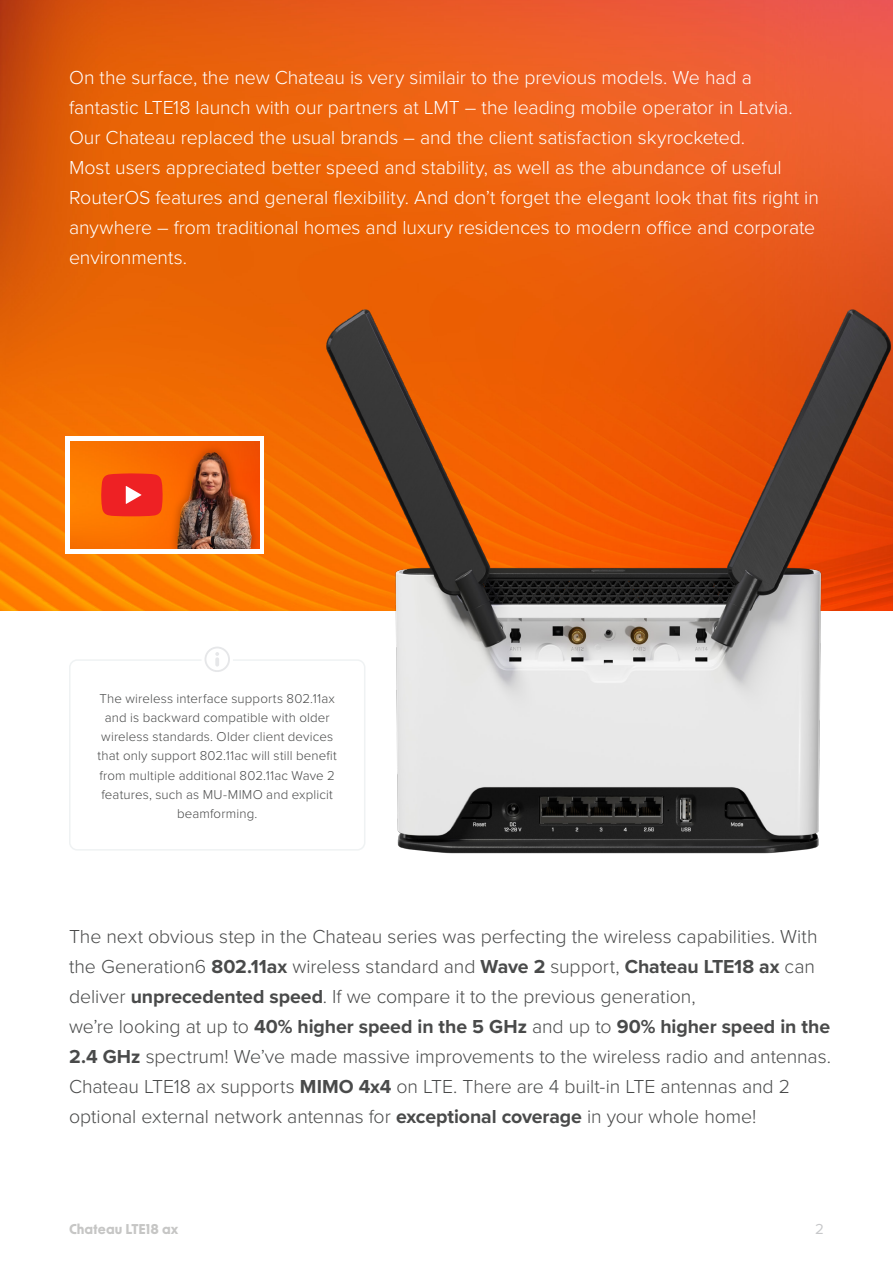
<style>
.page{position:relative;width:893px;height:1263px;background:#fff}
.page>*{position:absolute;margin:0;border:0;box-sizing:border-box;transform-origin:0 0}
.Teksts{font:300 19.5px/30px "Proxima Nova";letter-spacing:-.005em;color:#494a4a}
.Teksts-2{font:300 19.5px/30px "Proxima Nova";letter-spacing:-.005em;color:#fff}
.t1{font:15px "Proxima Nova";color:#c7c8ca}
.t2{font:700 13.5px "New Order";color:#c6c6c5}
.Teksts-3{font:300 13.35px/19.2px "Proxima Nova";letter-spacing:.01em;color:#494a4a;text-align:center}
.s1{font-weight:700}
</style>
<div class="page">
<img style="left:0;top:0;width:893px;height:611px">
<img style="left:210px;top:251px;width:683px;height:603px">
<div style="left:65px;top:436px;width:199px;height:118px;background:#fff"></div>
<img style="left:70px;top:441px;width:189px;height:107px">
<svg style="left:101px;top:473px;width:62px;height:43px;background:#f0332d"></svg>
<div style="left:69px;top:659px;width:296px;height:191px;border:2px solid #eff2f3;border-radius:8px"></div>
<div style="left:201px;top:643px;width:32px;height:32px;background:#fff;border-radius:50%"></div>
<svg style="left:204px;top:647px;width:26px;height:25px"></svg>
<p class="Teksts-2" style="left:69px;top:62px;width:751px">On the surface, the new Chateau is very similair to the previous models. We had a fantastic LTE18 launch with our partners at LMT – the leading mobile operator in Latvia.<br>Our Chateau replaced the usual brands – and the client satisfaction skyrocketed.<br>Most users appreciated better speed and stability, as well as the abundance of useful RouterOS features and general flexibility. And don’t forget the elegant look that fits right in anywhere – from traditional homes and luxury residences to modern office and corporate environments.</p>
<p class="Teksts-3" style="left:98px;top:688px;width:241px">The wireless interface supports 802.11ax and is backward compatible with older wireless standards. Older client devices that only support 802.11ac will still benefit from multiple additional 802.11ac Wave 2 features, such as MU-MIMO and explicit beamforming.</p>
<p class="Teksts" style="left:69px;top:920px;width:750px">The next obvious step in the Chateau series was perfecting the wireless capabilities. With the Generation6 <span class="s1">802.11ax</span> wireless standard and <span class="s1">Wave 2</span> support, <span class="s1">Chateau LTE18 ax</span> can deliver <span class="s1">unprecedented speed</span>. If we compare it to the previous generation,</p>
<p class="Teksts" style="left:69px;top:1010px;width:763px">we’re looking at up to <span class="s1">40% higher speed in the 5 GHz</span> and up to <span class="s1">90% higher speed in the<br>2.4 GHz</span> spectrum! We’ve made massive improvements to the wireless radio and antennas.</p>
<p class="Teksts" style="left:69px;top:1070px;width:723px">Chateau LTE18 ax supports <span class="s1">MIMO 4x4</span> on LTE. There are 4 built-in LTE antennas and 2 optional external network antennas for <span class="s1">exceptional coverage</span> in your whole home!</p>
<p class="t2" style="left:69px;top:1220px;width:111px">Chateau LTE18 ax</p>
<p class="t1" style="left:815px;top:1218px;width:10px">2</p>
</div>
